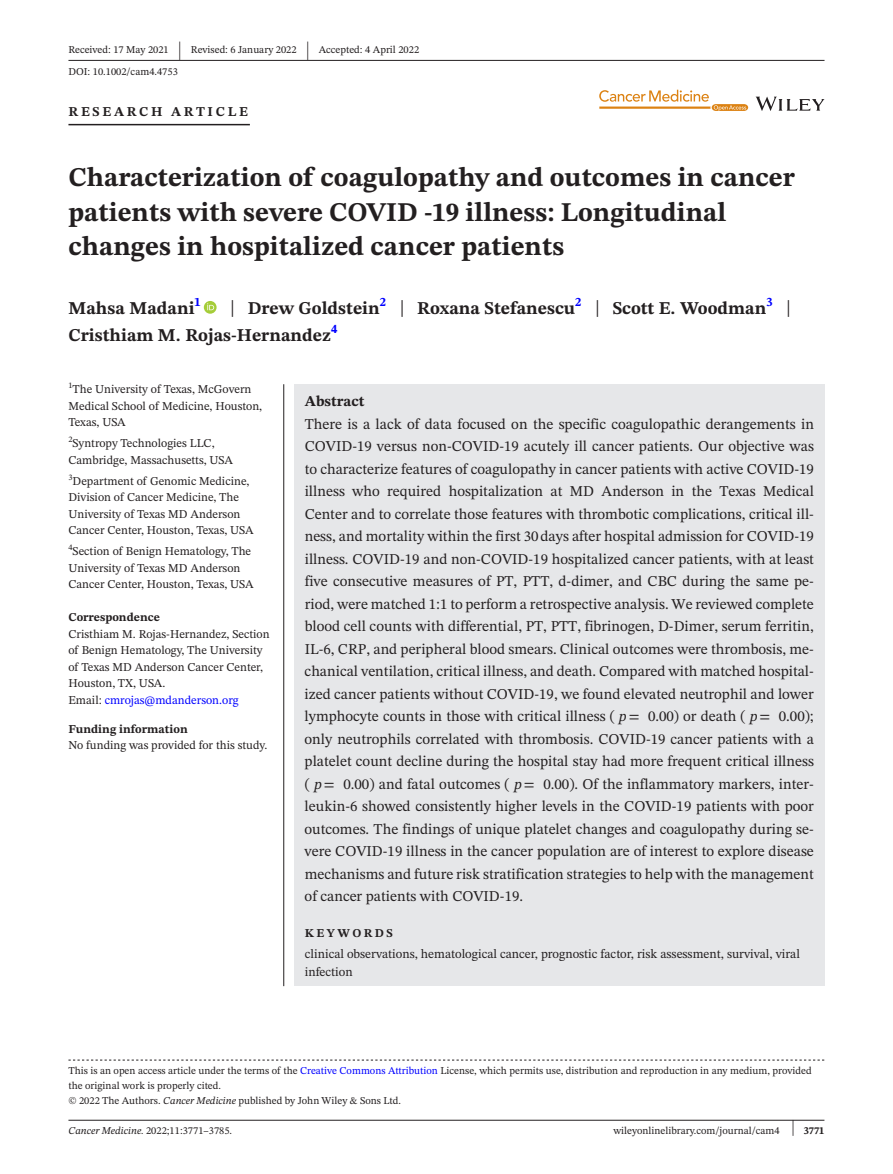
<style>
.page{position:relative;width:893px;height:1174px;background:#fff}
.page>*{position:absolute;margin:0;border:0;box-sizing:border-box;transform-origin:0 0}
.t1{font:700 27px/34.5px "STIX Two Text";color:#231f20}
.t2{font:25.65px "STIX Two Text";color:#231f20;scale:.49 1}
.t3{font:700 18px/27px "STIX Two Text";color:#231f20}
.t4{font:15px/22.5px "STIX Two Text";color:#231f20;text-align:justify}
.t5{font:700 15px "STIX Two Text";color:#231f20}
.t6{font:700 13.5px "STIX Two Text";letter-spacing:.2em;color:#231f20}
.t7{font:12.75px/17.2px "STIX Two Text";color:#231f20}
.t8{font:12px/16.5px "STIX Two Text";color:#231f20}
.t9{font:700 12px "STIX Two Text";color:#231f20}
.t10{font:700 12px "STIX Two Text";letter-spacing:.2em;color:#231f20}
.t11{font:10.5px/15px "STIX Two Text";color:#231f20}
.s1{font-weight:400;font-size:23.4px}
.s2{color:#00f}
.s3{font-style:italic}
.s4{font-size:22.2px}
.s5{font-weight:700}
</style>
<div class="page">
<hr style="left:68px;top:1119px;width:756px;height:1px;background:#231f20">
<svg style="left:756px;top:97px;width:68px;height:14px"></svg>
<svg style="left:599px;top:90px;width:149px;height:21px"></svg>
<hr style="left:68px;top:60px;width:756px;height:1px;background:#231f20">
<hr style="left:68px;top:124px;width:182px;height:1px;background:#231f20">
<svg style="left:204px;top:301px;width:13px;height:13px"></svg>
<svg style="left:207px;top:303px;width:7px;height:7px"></svg>
<svg style="left:68px;top:1059px;width:756px;height:1px"></svg>
<div style="left:294px;top:384px;width:530px;height:602px;background:#e6e7e9"></div>
<hr style="left:283px;top:384px;width:1px;height:602px;background:#231f20">
<p class="t11" style="left:68px;top:42px;width:102px">Received: 17 May 2021</p>
<h2 class="t2" style="left:178px;top:32px;width:8px">|</h2>
<p class="t11" style="left:191px;top:42px;width:107px">Revised: 6 January 2022</p>
<h2 class="t2" style="left:306px;top:32px;width:8px">|</h2>
<p class="t11" style="left:319px;top:42px;width:102px">Accepted: 4 April 2022</p>
<p class="t11" style="left:68px;top:64px;width:111px">DOI: 10.1002/cam4.4753</p>
<p class="t6" style="left:68px;top:101px;width:181px">RESEARCH ARTICLE</p>
<h1 class="t1" style="left:68px;top:161px;width:728px">Characterization of coagulopathy and outcomes in cancer patients with severe COVID -19 illness: Longitudinal changes in hospitalized cancer patients</h1>
<p class="t3" style="left:68px;top:295px;width:134px">Mahsa Madani<sup>1</sup></p>
<p class="t3" style="left:68px;top:295px;width:724px;text-indent:162px"><span class="s1">|</span> Drew Goldstein<sup>2</sup> <span class="s1">|</span> Roxana Stefanescu<sup>2</sup> <span class="s1">|</span> Scott E. Woodman<sup>3</sup> <span class="s1">|<br></span>Cristhiam M. Rojas-Hernandez<sup>4</sup></p>
<p class="t8" style="left:68px;top:381px;width:195px"><sup>1</sup>The University of Texas, McGovern<br>Medical School of Medicine, Houston,<br>Texas, USA</p>
<p class="t8" style="left:68px;top:435px;width:166px"><sup>2</sup>Syntropy Technologies LLC,<br>Cambridge, Massachusetts, USA</p>
<p class="t8" style="left:68px;top:472px;width:187px"><sup>3</sup>Department of Genomic Medicine, Division of Cancer Medicine, The University of Texas MD Anderson Cancer Center, Houston, Texas, USA</p>
<p class="t8" style="left:68px;top:543px;width:187px"><sup>4</sup>Section of Benign Hematology, The<br>University of Texas MD Anderson<br>Cancer Center, Houston, Texas, USA</p>
<p class="t9" style="left:68px;top:609px;width:93px">Correspondence</p>
<p class="t8" style="left:68px;top:625px;width:203px">Cristhiam M. Rojas-Hernandez, Section of Benign Hematology, The University of Texas MD Anderson Cancer Center,<br>Houston, TX, USA.<br>Email: <span class="s2">cmrojas@mdanderson.org</span></p>
<p class="t9" style="left:68px;top:720px;width:121px">Funding information</p>
<p class="t8" style="left:68px;top:736px;width:200px">No funding was provided for this study.</p>
<p class="t5" style="left:305px;top:390px;width:61px">Abstract</p>
<p class="t4" style="left:305px;top:412px;width:511px">There is a lack of data focused on the specific coagulopathic derangements in COVID-19 versus non-COVID-19 acutely ill cancer patients. Our objective was to characterize features of coagulopathy in cancer patients with active COVID-19 illness who required hospitalization at MD Anderson in the Texas Medical Center and to correlate those features with thrombotic complications, critical ill&shy;ness, and mortality within the first 30days after hospital admission for COVID-19 illness. COVID-19 and non-COVID-19 hospitalized cancer patients, with at least five consecutive measures of PT, PTT, d-dimer, and CBC during the same pe&shy;riod, were matched 1:1 to perform a retrospective analysis. We reviewed complete blood cell counts with differential, PT, PTT, fibrinogen, D-Dimer, serum ferritin, IL-6, CRP, and peripheral blood smears. Clinical outcomes were thrombosis, me&shy;chanical ventilation, critical illness, and death. Compared with matched hospital&shy;ized cancer patients without COVID-19, we found elevated neutrophil and lower lymphocyte counts in those with critical illness ( <span class="s3">p=</span> 0.00) or death ( <span class="s3">p=</span> 0.00); only neutrophils correlated with thrombosis. COVID-19 cancer patients with a platelet count decline during the hospital stay had more frequent critical illness ( <span class="s3">p=</span> 0.00) and fatal outcomes ( <span class="s3">p=</span> 0.00). Of the inflammatory markers, inter&shy;leukin-6 showed consistently higher levels in the COVID-19 patients with poor outcomes. The findings of unique platelet changes and coagulopathy during se&shy;vere COVID-19 illness in the cancer population are of interest to explore disease mechanisms and future risk stratification strategies to help with the management of cancer patients with COVID-19.</p>
<p class="t10" style="left:305px;top:924px;width:90px">KEYWORDS</p>
<p class="t7" style="left:305px;top:945px;width:497px">clinical observations, hematological cancer, prognostic factor, risk assessment, survival, viral infection</p>
<p class="t11" style="left:68px;top:1063px;width:745px">This is an open access article under the terms of the <span class="s2">Creative Commons Attribution</span> License, which permits use, distribution and reproduction in any medium, provided the original work is properly cited.<br>© 2022 The Authors. <span class="s3">Cancer Medicine</span> published by John Wiley &amp; Sons Ltd.</p>
<p class="t11" style="left:68px;top:1123px;width:165px"><span class="s3">Cancer Medicine.</span> 2022;11:3771–3785.</p>
<p class="t11" style="left:613px;top:1123px;width:213px">wileyonlinelibrary.com/journal/cam4 <span class="s4">|</span> <span class="s5">3771</span></p>
</div>
